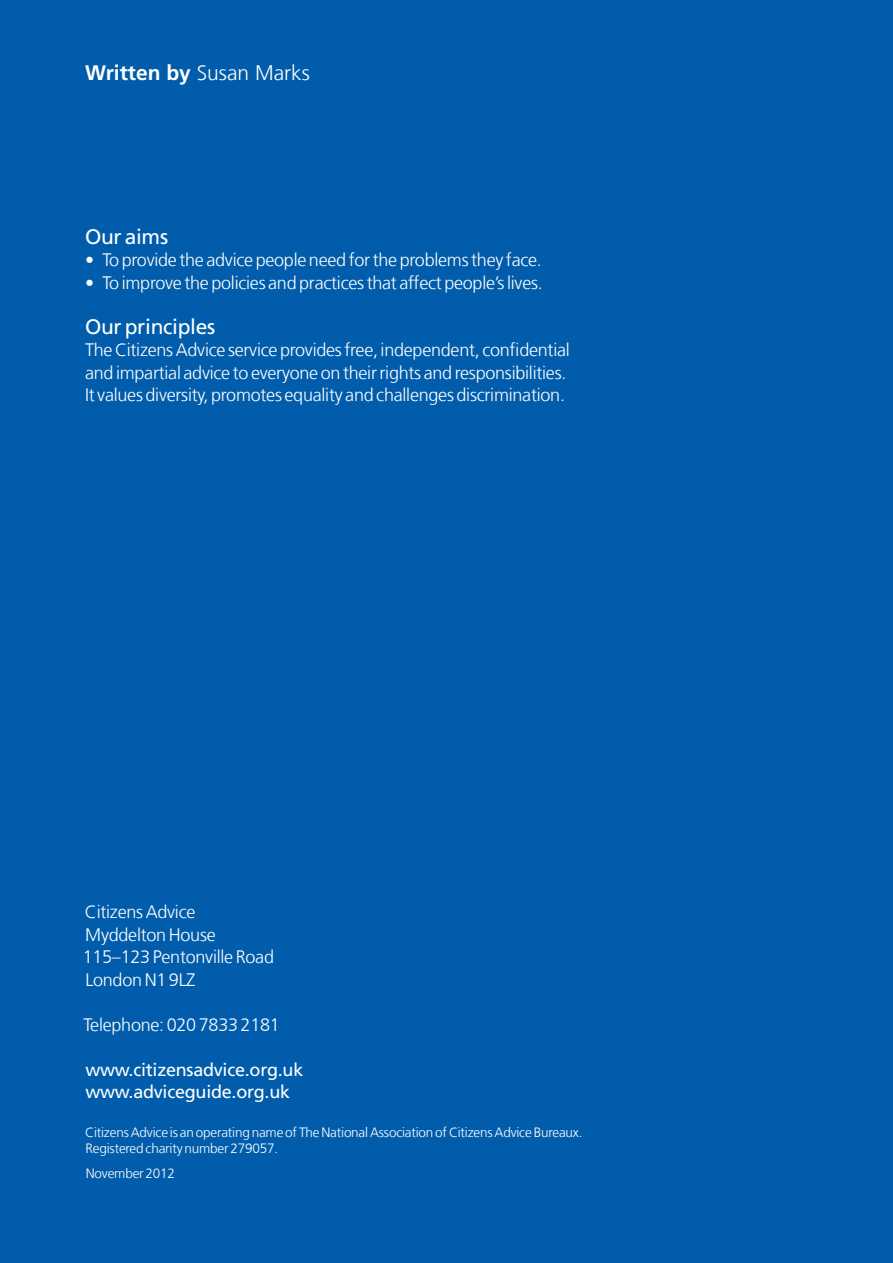
<style>
.page{position:relative;width:893px;height:1263px;background:#015dac}
.page>*{position:absolute;margin:0;border:0;box-sizing:border-box;transform-origin:0 0}
.CAB_text{font:21px "Frutiger LT Com";letter-spacing:-.015em;color:#fff}
.t1{font:300 21px "Frutiger LT Com";color:#fff}
.CAB_text-2{font:300 18px "Frutiger LT Com";letter-spacing:-.015em;color:#fff}
.CAB_text-3{font:18px "Frutiger LT Com";letter-spacing:-.015em;color:#fff}
.CAB_text-4{font:300 13.5px/16.2px "Frutiger LT Com";letter-spacing:-.015em;color:#fff}
.s1{font-weight:700}
</style>
<div class="page">
<p class="t1" style="left:85px;top:60px;width:226px"><span class="s1">Written by</span> Susan Marks</p>
<p class="CAB_text" style="left:85px;top:224px;width:85px">Our aims</p>
<p class="CAB_text-2" style="left:85px;top:250px;width:458px">• To provide the advice people need for the problems they face.</p>
<p class="CAB_text-2" style="left:85px;top:272px;width:459px">• To improve the policies and practices that affect people’s lives.</p>
<p class="CAB_text" style="left:85px;top:314px;width:132px">Our principles</p>
<p class="CAB_text-2" style="left:85px;top:340px;width:486px">The Citizens Advice service provides free, independent, confidential</p>
<p class="CAB_text-2" style="left:85px;top:362px;width:483px">and impartial advice to everyone on their rights and responsibilities.</p>
<p class="CAB_text-2" style="left:85px;top:385px;width:481px">It values diversity, promotes equality and challenges discrimination.</p>
<p class="CAB_text-2" style="left:85px;top:901px;width:112px">Citizens Advice</p>
<p class="CAB_text-2" style="left:85px;top:924px;width:132px">Myddelton House</p>
<p class="CAB_text-2" style="left:83px;top:946px;width:193px">115–123 Pentonville Road</p>
<p class="CAB_text-2" style="left:85px;top:969px;width:112px">London N1 9LZ</p>
<p class="CAB_text-2" style="left:84px;top:1014px;width:198px">Telephone: 020 7833 2181</p>
<p class="CAB_text-3" style="left:85px;top:1059px;width:219px">www.citizensadvice.org.uk</p>
<p class="CAB_text-3" style="left:85px;top:1081px;width:206px">www.adviceguide.org.uk</p>
<p class="CAB_text-4" style="left:85px;top:1124px;width:499px">Citizens Advice is an operating name of The National Association of Citizens Advice Bureaux.<br>Registered charity number 279057.</p>
<p class="CAB_text-4" style="left:86px;top:1165px;width:91px">November 2012</p>
</div>
